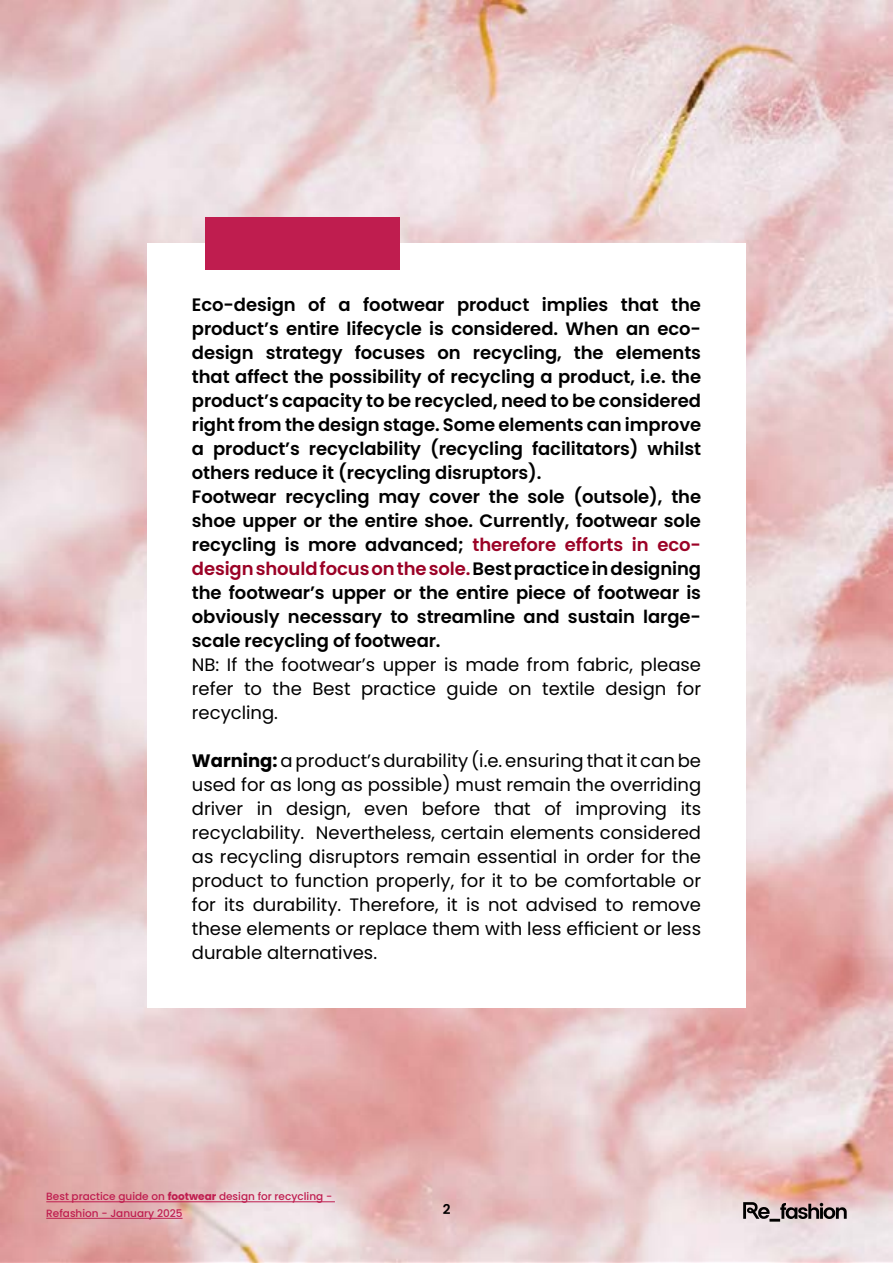
<style>
.page{position:relative;width:893px;height:1263px;background:#fff}
.page>*{position:absolute;margin:0;border:0;box-sizing:border-box;transform-origin:0 0}
.t1{font:600 18px/24px "Poppins";letter-spacing:-.005em;color:#000}
.t2{font:18px/24px "Poppins";color:#000;text-align:justify}
.t3{font:600 13.5px "Poppins";color:#000}
.t4{font:500 10.5px/16.5px "Poppins";color:#bf1d4f}
.s1{color:#9b0226}
.s2{font-weight:700}
</style>
<div class="page">
<img style="left:0;top:0;width:892px;height:1263px">
<div style="left:147px;top:243px;width:599px;height:765px;background:#fff"></div>
<hr style="left:46px;top:1201px;width:289px;height:1px;background:#bf1d4f">
<hr style="left:46px;top:1218px;width:137px;height:1px;background:#bf1d4f">
<div style="left:205px;top:217px;width:195px;height:52px;background:#bf1d4f"></div>
<svg style="left:743px;top:1202px;width:104px;height:19px;background:#918384"></svg>
<p class="t1" style="left:192px;top:292px;width:511px">Eco-design of a footwear product implies that the product’s entire lifecycle is considered. When an eco&shy;design strategy focuses on recycling, the elements that affect the possibility of recycling a product, i.e. the product’s capacity to be recycled, need to be considered right from the design stage. Some elements can improve a product’s recyclability (recycling facilitators) whilst others reduce it (recycling disruptors).<br>Footwear recycling may cover the sole (outsole), the shoe upper or the entire shoe. Currently, footwear sole recycling is more advanced; <span class="s1">therefore efforts in eco&shy;design should focus on the sole.</span> Best practice in designing the footwear’s upper or the entire piece of footwear is obviously necessary to streamline and sustain large&shy;scale recycling of footwear.</p>
<p class="t2" style="left:192px;top:652px;width:511px">NB: If the footwear’s upper is made from fabric, please refer to the Best practice guide on textile design for recycling.</p>
<p class="t2" style="left:192px;top:748px;width:511px"><span class="s2">Warning:</span> a product’s durability (i.e. ensuring that it can be used for as long as possible) must remain the overriding driver in design, even before that of improving its recyclability. Nevertheless, certain elements considered as recycling disruptors remain essential in order for the product to function properly, for it to be comfortable or for its durability. Therefore, it is not advised to remove these elements or replace them with less efficient or less durable alternatives.</p>
<p class="t4" style="left:46px;top:1188px;width:287px">Best practice guide on <span class="s2">footwear</span> design for recycling -<br>Refashion - January 2025</p>
<p class="t3" style="left:443px;top:1202px;width:9px">2</p>
</div>
